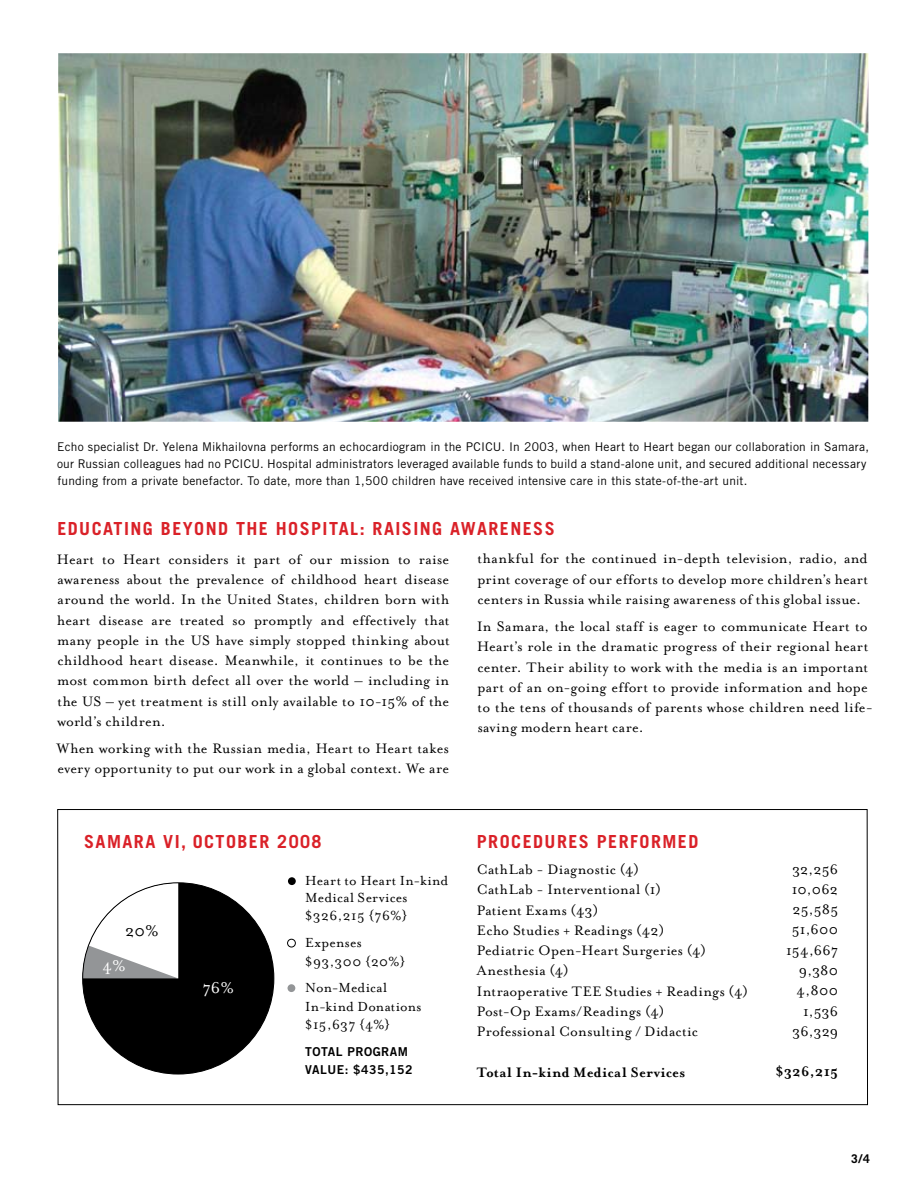
<style>
.page{position:relative;width:921px;height:1186px;background:#fff}
.page>*{position:absolute;margin:0;border:0;box-sizing:border-box;transform-origin:0 0}
.t1{font:700 18px "Trade Gothic";letter-spacing:.08em;color:#da2128}
.t2{font:17.85px "Mrs Eaves Roman";color:#fff}
.t3{font:17.85px "Mrs Eaves Roman";color:#000}
.t4{font:15.75px/20.2px "Mrs Eaves Roman";letter-spacing:.02em;color:#000}
.t5{font:700 15.75px "Mrs Eaves";letter-spacing:.015em;color:#000}
.t6{font:15.15px/26.7px "Mrs Eaves Roman";letter-spacing:.025em;color:#000}
.t7{font:12.3px/18px "Trade Gothic Bold Two";letter-spacing:.04em;color:#000}
.t8{font:12px/17.2px "Trade Gothic";letter-spacing:.02em;color:#000}
.t9{font:700 12px "Trade Gothic";color:#000}
.s1{font-size:15px}
</style>
<div class="page">
<img style="left:58px;top:53px;width:810px;height:369px">
<div style="left:288px;top:877px;width:8px;height:8px;background:#000;border-radius:50%"></div>
<div style="left:287px;top:984px;width:8px;height:8px;background:#939597;border-radius:50%"></div>
<div style="left:287px;top:938px;width:9px;height:9px;border:1px solid #000;border-radius:50%"></div>
<div style="left:83px;top:882px;width:191px;height:192px;background:#000;border-radius:50%"></div>
<svg style="left:83px;top:884px;width:95px;height:94px"></svg>
<p class="t8" style="left:57px;top:437px;width:813px">Echo specialist Dr. Yelena Mikhailovna performs an echocardiogram in the PCICU. In 2003, when Heart to Heart began our collaboration in Samara, our Russian colleagues had no PCICU. Hospital administrators leveraged available funds to build a stand-alone unit, and secured additional necessary funding from a private benefactor. To date, more than 1,500 children have received intensive care in this state-of-the-art unit.</p>
<p class="t1" style="left:57px;top:517px;width:499px">EDUCATING BEYOND THE HOSPITAL: RAISING AWARENESS</p>
<p class="t4" style="left:477px;top:549px;width:392px;text-align:justify">thankful for the continued in-depth television, radio, and print coverage of our efforts to develop more children’s heart centers in Russia while raising awareness of this global issue.</p>
<p class="t4" style="left:477px;top:616px;width:397px">In Samara, the local staff is eager to communicate Heart to Heart’s role in the dramatic progress of their regional heart center. Their ability to work with the media is an important part of an on-going effort to provide information and hope to the tens of thousands of parents whose children need life&shy;saving modern heart care.</p>
<p class="t4" style="left:57px;top:549px;width:394px;text-align:justify">Heart to Heart considers it part of our mission to raise awareness about the prevalence of childhood heart disease around the world. In the United States, children born with heart disease are treated so promptly and effectively that many people in the US have simply stopped thinking about childhood heart disease. Meanwhile, it continues to be the most common birth defect all over the world – including in the US – yet treatment is still only available to 10-15% of the world’s children.</p>
<p class="t4" style="left:57px;top:738px;width:394px">When working with the Russian media, Heart to Heart takes every opportunity to put our work in a global context. We are</p>
<p class="t1" style="left:84px;top:830px;width:239px">SAMARA VI, OCTOBER 2008</p>
<p class="t3" style="left:125px;top:921px;width:35px">20%</p>
<p class="t2" style="left:102px;top:955px;width:25px">4%</p>
<p class="t2" style="left:203px;top:978px;width:33px">76%</p>
<p class="t6" style="left:305px;top:872px;width:145px;line-height:16.6px">Heart to Heart In-kind<br>Medical Services</p>
<p class="t6" style="left:305px;top:902px;width:103px">$326,215 {76%}<br>Expenses</p>
<p class="t6" style="left:305px;top:947px;width:101px">$93,300 {20%<span class="s1">}<br></span>Non-Medical</p>
<p class="t6" style="left:305px;top:997px;width:118px;line-height:18.3px">In-kind Donations $15,637 {4%}</p>
<p class="t7" style="left:305px;top:1042px;width:109px">TOTAL PROGRAM<br>VALUE: $435,152</p>
<p class="t1" style="left:477px;top:830px;width:223px">PROCEDURES PERFORMED</p>
<p class="t4" style="left:477px;top:859px;width:273px">CathLab - Diagnostic (4)<br>CathLab - Interventional (1)<br>Patient Exams (43)<br>Echo Studies + Readings (42)<br>Pediatric Open-Heart Surgeries (4)<br>Anesthesia (4)<br>Intraoperative TEE Studies + Readings (4)<br>Post-Op Exams/Readings (4)<br>Professional Consulting / Didactic</p>
<p class="t5" style="left:477px;top:1063px;width:210px">Total In-kind Medical Services</p>
<p class="t4" style="left:786px;top:859px;width:54px;text-align:right">32,256<br>10,062<br>25,585<br>51,600<br>154,667<br>9,380<br>4,800<br>1,536<br>36,329</p>
<p class="t5" style="left:776px;top:1062px;width:64px">$326,215</p>
<p class="t9" style="left:851px;top:1151px;width:20px">3/4</p>
</div>
